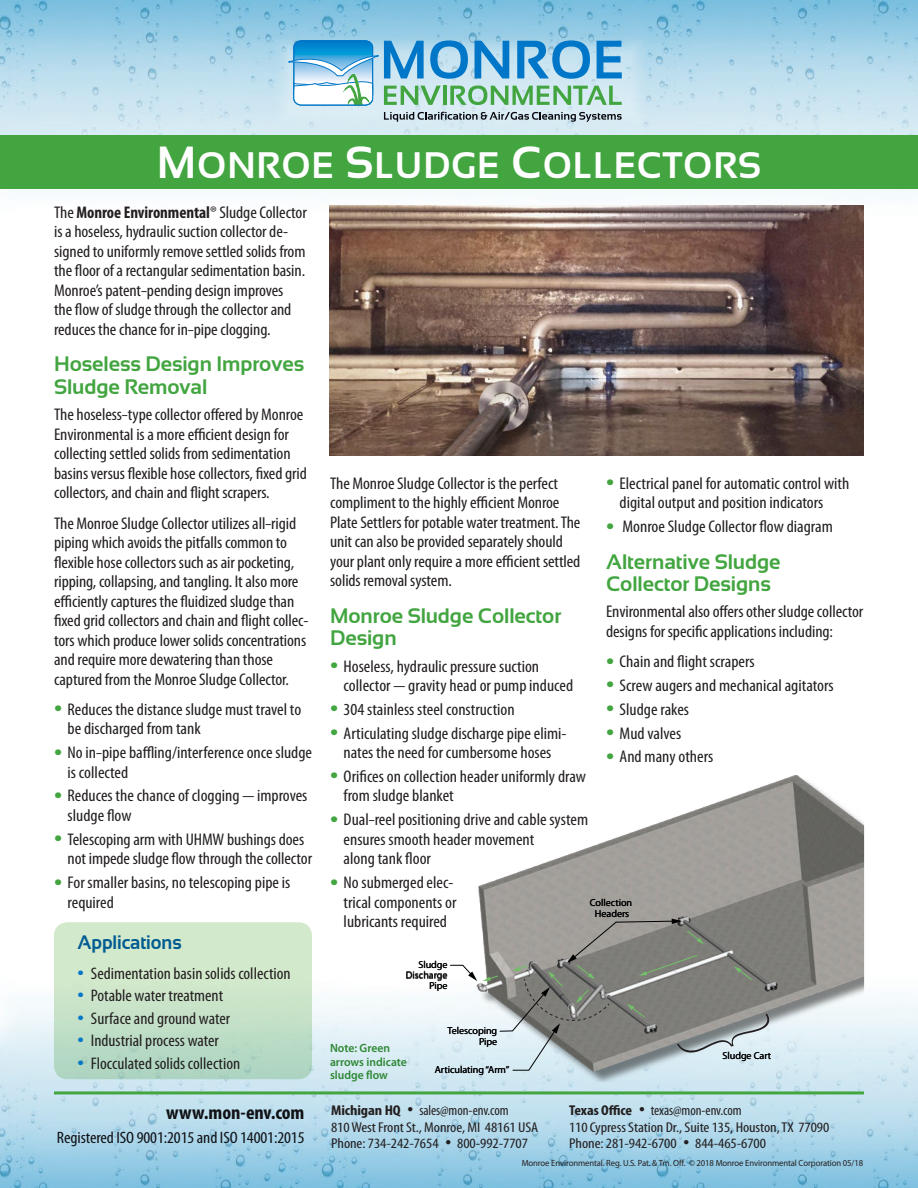
<style>
.page{position:relative;width:918px;height:1188px;background:#fff}
.page>*{position:absolute;margin:0;border:0;box-sizing:border-box;transform-origin:0 0}
._16_Headline_Sansati{font:36.9px "Sansation Bold SC820";letter-spacing:.025em;color:#fff}
._16_Subhead_Sansatio{font:700 21px/22.5px "Sansation";letter-spacing:-.005em;color:#42a540}
.t1{font:700 condensed 19.5px "Myriad Pro";letter-spacing:-.005em;color:#101216;scale:1.05 1}
._16_Side_List_SH{font:700 19.5px "Sansation";letter-spacing:-.005em;color:#005c91;scale:.95 1}
._16_Body_11_13_Cond{font:condensed 16.95px/19.5px "Myriad Pro";letter-spacing:-.005em;color:#231f20;scale:1.06 1}
.t2{font:condensed 16.8px "Myriad Pro";color:#231f20;scale:1.05 1}
.t3{font:condensed 16.5px "Myriad Pro";letter-spacing:-.005em;color:#101216;scale:1.08 1}
.t4{font:condensed 14.25px/16.5px "Myriad Pro";letter-spacing:-.005em;color:#231f20}
._16_cutline_10_11{font:600 12px/13.5px "Myriad Pro";color:#2e8733}
.t5{font:10.2px/10.6px "Myriad Pro";letter-spacing:-.005em;color:#000001;text-align:right}
.t6{font:9px "Myriad Pro";letter-spacing:-.01em;color:#231f20;scale:.96 1}
.s1{font-size:45px}
.s2{font-weight:700}
.s3{font-size:30px;color:#42a540}
.s4{font-size:24px;color:#0076c8}
.s5{font-size:22.5px}
</style>
<div class="page">
<img style="left:0;top:0;width:918px;height:272px">
<img style="left:0;top:921px;width:918px;height:267px">
<hr style="left:54px;top:1091px;width:810px;height:3px;background:#42a540">
<svg style="left:270px;top:32px;width:381px;height:100px;background:#bddeed"></svg>
<svg style="left:288px;top:40px;width:334px;height:83px;background:#92c4d5"></svg>
<div style="left:0;top:135px;width:918px;height:54px;background:#42a540"></div>
<img style="left:330px;top:205px;width:534px;height:251px">
<img style="left:453px;top:774px;width:411px;height:308px">
<svg style="left:450px;top:964px;width:27px;height:17px"></svg>
<svg style="left:483px;top:919px;width:379px;height:164px;background:#9ea3a2"></svg>
<div style="left:54px;top:922px;width:258px;height:157px;background:linear-gradient(to bottom,#ddeecf,#b1d6c2);border-radius:14px"></div>
<p class="_16_Headline_Sansati" style="left:157px;top:144px;width:603px"><span class="s1">M</span>ONROE <span class="s1">S</span>LUDGE <span class="s1">C</span>OLLECTORS</p>
<p class="_16_Body_11_13_Cond" style="left:54px;top:202px;width:240px">The <span class="s2">Monroe Environmental</span>® Sludge Collector is a hoseless, hydraulic suction collector de&shy;signed to uniformly remove settled solids from the floor of a rectangular sedimentation basin.<br>Monroe’s patent–pending design improves<br>the flow of sludge through the collector and reduces the chance for in–pipe clogging.</p>
<p class="_16_Subhead_Sansatio" style="left:54px;top:353px;width:252px">Hoseless Design Improves<br>Sludge Removal</p>
<p class="_16_Body_11_13_Cond" style="left:54px;top:405px;width:240px">The hoseless–type collector offered by Monroe Environmental is a more efficient design for collecting settled solids from sedimentation basins versus flexible hose collectors, fixed grid collectors, and chain and flight scrapers.</p>
<p class="_16_Body_11_13_Cond" style="left:54px;top:513px;width:242px">The Monroe Sludge Collector utilizes all–rigid piping which avoids the pitfalls common to flexible hose collectors such as air pocketing, ripping, collapsing, and tangling. It also more efficiently captures the fluidized sludge than fixed grid collectors and chain and flight collec&shy;tors which produce lower solids concentrations and require more dewatering than those captured from the Monroe Sludge Collector.</p>
<p class="_16_Body_11_13_Cond" style="left:68px;top:699px;width:222px;text-indent:-14px"><span class="s3">•</span> Reduces the distance sludge must travel to be discharged from tank</p>
<p class="_16_Body_11_13_Cond" style="left:68px;top:743px;width:232px;text-indent:-14px"><span class="s3">•</span> No in–pipe baffling/interference once sludge is collected</p>
<p class="_16_Body_11_13_Cond" style="left:68px;top:786px;width:228px;text-indent:-14px"><span class="s3">•</span> Reduces the chance of clogging — improves sludge flow</p>
<p class="_16_Body_11_13_Cond" style="left:68px;top:829px;width:232px;text-indent:-14px"><span class="s3">•</span> Telescoping arm with UHMW bushings does not impede sludge flow through the collector</p>
<p class="_16_Body_11_13_Cond" style="left:68px;top:873px;width:212px;text-indent:-14px"><span class="s3">•</span> For smaller basins, no telescoping pipe is required</p>
<p class="_16_Side_List_SH" style="left:77px;top:932px;width:111px">Applications</p>
<p class="t2" style="left:77px;top:963px;width:205px"><span class="s4">•</span> Sedimentation basin solids collection</p>
<p class="t2" style="left:77px;top:985px;width:140px"><span class="s4">•</span> Potable water treatment</p>
<p class="t2" style="left:77px;top:1008px;width:147px"><span class="s4">•</span> Surface and ground water</p>
<p class="t2" style="left:77px;top:1030px;width:136px"><span class="s4">•</span> Industrial process water</p>
<p class="t2" style="left:77px;top:1053px;width:157px"><span class="s4">•</span> Flocculated solids collection</p>
<p class="t1" style="left:166px;top:1100px;width:133px">www.mon-env.com</p>
<p class="t3" style="left:57px;top:1128px;width:231px">Registered ISO 9001:2015 and ISO 14001:2015</p>
<p class="_16_Body_11_13_Cond" style="left:330px;top:473px;width:238px">The Monroe Sludge Collector is the perfect compliment to the highly efficient Monroe Plate Settlers for potable water treatment. The unit can also be provided separately should your plant only require a more efficient settled solids removal system.</p>
<p class="_16_Subhead_Sansatio" style="left:330px;top:604px;width:233px">Monroe Sludge Collector<br>Design</p>
<p class="_16_Body_11_13_Cond" style="left:344px;top:656px;width:218px;text-indent:-14px"><span class="s3">•</span> Hoseless, hydraulic pressure suction collector — gravity head or pump induced</p>
<p class="_16_Body_11_13_Cond" style="left:330px;top:699px;width:176px"><span class="s3">•</span> 304 stainless steel construction</p>
<p class="_16_Body_11_13_Cond" style="left:330px;top:723px;width:225px;text-align:center"><span class="s3">•</span> Articulating sludge discharge pipe elimi&shy;nates the need for cumbersome hoses</p>
<p class="_16_Body_11_13_Cond" style="left:344px;top:766px;width:230px;text-indent:-14px"><span class="s3">•</span> Orifices on collection header uniformly draw from sludge blanket</p>
<p class="_16_Body_11_13_Cond" style="left:344px;top:810px;width:232px;text-indent:-14px"><span class="s3">•</span> Dual–reel positioning drive and cable system ensures smooth header movement<br>along tank floor</p>
<p class="_16_Body_11_13_Cond" style="left:344px;top:873px;width:108px;text-indent:-14px"><span class="s3">•</span> No submerged elec&shy;trical components or lubricants required</p>
<p class="_16_Body_11_13_Cond" style="left:620px;top:473px;width:218px;text-indent:-14px"><span class="s3">•</span> Electrical panel for automatic control with digital output and position indicators</p>
<p class="_16_Body_11_13_Cond" style="left:606px;top:516px;width:215px"><span class="s3">•</span> Monroe Sludge Collector flow diagram</p>
<p class="_16_Subhead_Sansatio" style="left:606px;top:550px;width:176px">Alternative Sludge<br>Collector Designs</p>
<p class="_16_Body_11_13_Cond" style="left:606px;top:602px;width:244px">Environmental also offers other sludge collector designs for specific applications including:</p>
<p class="_16_Body_11_13_Cond" style="left:606px;top:652px;width:142px"><span class="s3">•</span> Chain and flight scrapers</p>
<p class="_16_Body_11_13_Cond" style="left:606px;top:675px;width:216px"><span class="s3">•</span> Screw augers and mechanical agitators</p>
<p class="_16_Body_11_13_Cond" style="left:606px;top:699px;width:80px"><span class="s3">•</span> Sludge rakes</p>
<p class="_16_Body_11_13_Cond" style="left:606px;top:723px;width:72px"><span class="s3">•</span> Mud valves</p>
<p class="_16_Body_11_13_Cond" style="left:606px;top:747px;width:103px"><span class="s3">•</span> And many others</p>
<p class="t5" style="left:590px;top:897px;width:44px;text-align:center">Collection<br>Headers</p>
<p class="t5" style="left:406px;top:959px;width:43px">Sludge<br>Discharge<br>Pipe</p>
<p class="_16_cutline_10_11" style="left:330px;top:1041px;width:78px">Note: Green arrows indicate sludge flow</p>
<p class="t5" style="left:447px;top:1025px;width:51px">Telescoping<br>Pipe</p>
<p class="t5" style="left:435px;top:1064px;width:76px">Articulating “Arm”</p>
<p class="t5" style="left:723px;top:1050px;width:50px">Sludge Cart</p>
<p class="t4" style="left:331px;top:1102px;width:209px"><span class="s2">Michigan HQ</span> <span class="s5">•</span> sales@mon-env.com<br>810 West Front St., Monroe, MI 48161 USA<br>Phone: 734-242-7654 <span class="s5">•</span> 800-992-7707</p>
<p class="t4" style="left:569px;top:1102px;width:262px"><span class="s2">Texas Office</span> <span class="s5">•</span> texas@mon-env.com<br>110 Cypress Station Dr., Suite 135, Houston, TX 77090<br>Phone: 281-942-6700 <span class="s5">•</span> 844-465-6700</p>
<p class="t6" style="left:522px;top:1158px;width:357px">Monroe Environmental. Reg. U.S. Pat. &amp; Tm. Off. © 2018 Monroe Environmental Corporation 05/18</p>
</div>
